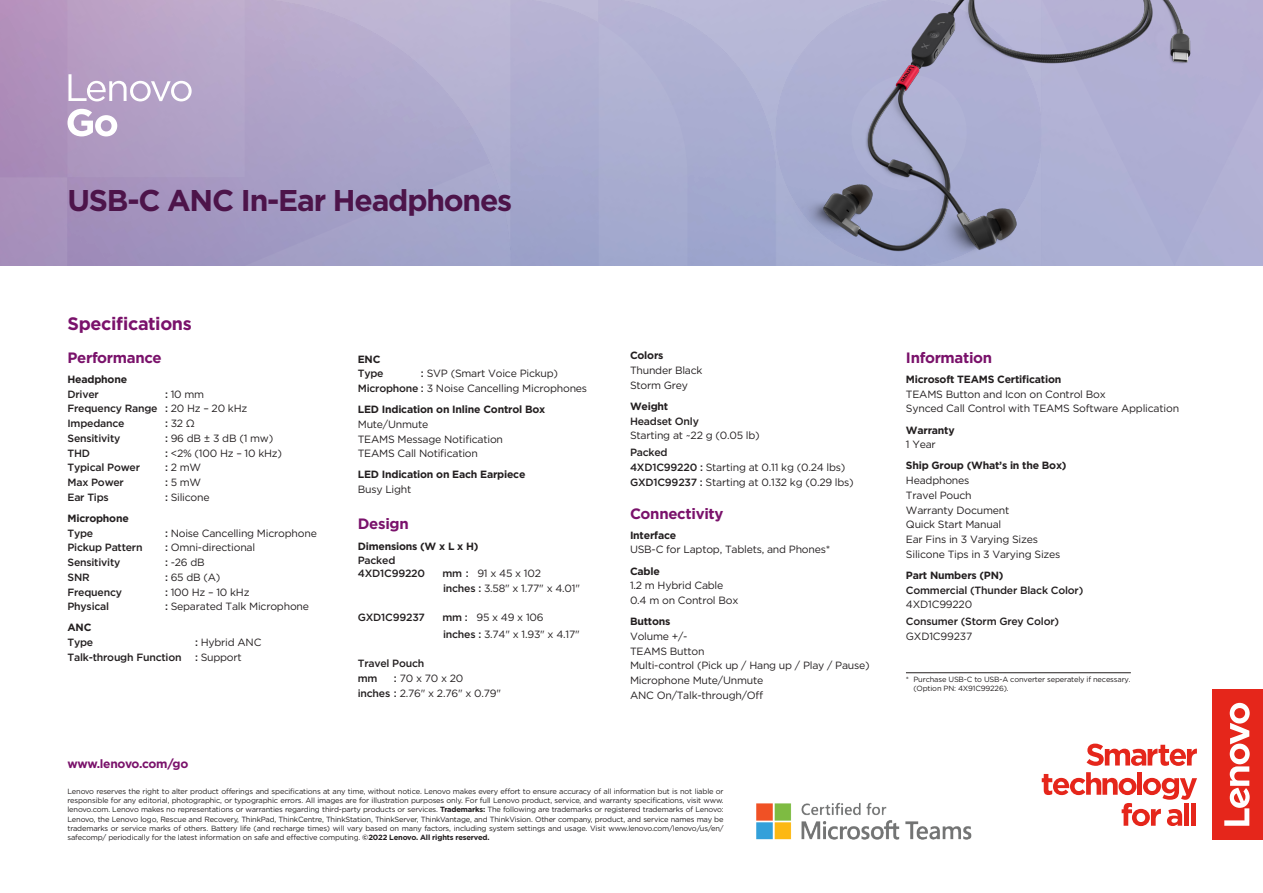
<style>
.page{position:relative;width:1263px;height:893px;background:#fff}
.page>*{position:absolute;margin:0;border:0;box-sizing:border-box;transform-origin:0 0}
.Title_-_Dark{font:700 30px "Gotham";letter-spacing:-.04em;color:#4d144a}
.Subhead_-_Dark{font:700 18px "Gotham";letter-spacing:-.02em;color:#7a126b}
.Spec_categories{font:700 15px "Gotham";letter-spacing:-.02em;color:#7a126b}
.t1{font:700 12px "Gotham";letter-spacing:-.025em;color:#7a126b}
.t2{font:10.5px "Gotham";letter-spacing:-.02em;color:#231f20}
.t3{font:500 10.5px/12.6px "Gotham";letter-spacing:-.02em;color:#231f20}
.t4{font:700 10.5px "Gotham";letter-spacing:-.02em;color:#231f20}
.Fine_print{font:7.5px/9.3px "Gotham";letter-spacing:-.02em;color:#231f20;text-align:justify}
.s1{font-weight:500}
.s2{font-weight:400}
.s3{font-weight:700}
</style>
<div class="page">
<svg style="left:1086px;top:744px;width:111px;height:22px"></svg>
<svg style="left:1042px;top:772px;width:155px;height:54px"></svg>
<div style="left:1184px;top:803px;width:5px;height:23px;background:#e5261b"></div>
<hr style="left:1191px;top:803px;width:4px;height:23px;background:#e5261b">
<div style="left:1213px;top:689px;width:50px;height:151px;background:#e5261b"></div>
<svg style="left:1224px;top:703px;width:26px;height:123px"></svg>
<svg style="left:68px;top:74px;width:124px;height:27px"></svg>
<svg style="left:68px;top:109px;width:49px;height:27px"></svg>
<img style="left:773px;top:0;width:484px;height:266px">
<img style="left:756px;top:802px;width:216px;height:38px">
<hr style="left:906px;top:672px;width:225px;height:1px;background:#231f20">
<p class="Title_-_Dark" style="left:67px;top:181px;width:446px">USB-C ANC In-Ear Headphones</p>
<p class="Subhead_-_Dark" style="left:68px;top:311px;width:126px">Specifications</p>
<p class="Spec_categories" style="left:68px;top:348px;width:96px">Performance</p>
<p class="t4" style="left:68px;top:372px;width:61px">Headphone</p>
<p class="t3" style="left:68px;top:388px;width:33px">Driver</p>
<p class="t2" style="left:165px;top:387px;width:41px"><span class="s1">:</span> 10 mm</p>
<p class="t3" style="left:68px;top:402px;width:181px">Frequency Range : <span class="s2">20 Hz – 20 kHz</span></p>
<p class="t3" style="left:68px;top:417px;width:59px">Impedance</p>
<p class="t2" style="left:165px;top:417px;width:32px"><span class="s1">:</span> 32 Ω</p>
<p class="t3" style="left:68px;top:432px;width:54px">Sensitivity</p>
<p class="t2" style="left:165px;top:431px;width:110px"><span class="s1">:</span> 96 dB ± 3 dB (1 mw)</p>
<p class="t3" style="left:68px;top:446px;width:24px">THD</p>
<p class="t2" style="left:165px;top:446px;width:119px"><span class="s1">:</span> &lt;2% (100 Hz – 10 kHz)</p>
<p class="t3" style="left:68px;top:461px;width:74px">Typical Power</p>
<p class="t2" style="left:165px;top:461px;width:38px"><span class="s1">:</span> 2 mW</p>
<p class="t3" style="left:68px;top:476px;width:58px">Max Power</p>
<p class="t2" style="left:165px;top:476px;width:38px"><span class="s1">:</span> 5 mW</p>
<p class="t3" style="left:68px;top:491px;width:43px">Ear Tips</p>
<p class="t2" style="left:165px;top:490px;width:46px"><span class="s1">:</span> Silicone</p>
<p class="t4" style="left:68px;top:511px;width:63px">Microphone</p>
<p class="t3" style="left:68px;top:526px;width:27px">Type</p>
<p class="t2" style="left:165px;top:526px;width:153px"><span class="s1">:</span> Noise Cancelling Microphone</p>
<p class="t3" style="left:68px;top:541px;width:77px">Pickup Pattern</p>
<p class="t2" style="left:165px;top:541px;width:92px"><span class="s1">:</span> Omni-directional</p>
<p class="t3" style="left:68px;top:556px;width:54px">Sensitivity</p>
<p class="t2" style="left:165px;top:556px;width:41px"><span class="s1">:</span> -26 dB</p>
<p class="t3" style="left:68px;top:571px;width:24px">SNR</p>
<p class="t2" style="left:165px;top:570px;width:57px"><span class="s1">:</span> 65 dB (A)</p>
<p class="t3" style="left:68px;top:585px;width:56px">Frequency</p>
<p class="t2" style="left:165px;top:585px;width:86px"><span class="s1">:</span> 100 Hz – 10 kHz</p>
<p class="t3" style="left:68px;top:600px;width:43px">Physical</p>
<p class="t2" style="left:165px;top:600px;width:146px"><span class="s1">:</span> Separated Talk Microphone</p>
<p class="t4" style="left:68px;top:621px;width:25px">ANC</p>
<p class="t3" style="left:68px;top:636px;width:27px">Type</p>
<p class="t2" style="left:195px;top:636px;width:68px"><span class="s1">:</span> Hybrid ANC</p>
<p class="t3" style="left:68px;top:651px;width:116px">Talk-through Function</p>
<p class="t2" style="left:195px;top:650px;width:48px"><span class="s1">:</span> Support</p>
<p class="t4" style="left:358px;top:352px;width:24px">ENC</p>
<p class="t3" style="left:358px;top:367px;width:27px">Type</p>
<p class="t2" style="left:421px;top:367px;width:139px"><span class="s1">:</span> SVP (Smart Voice Pickup)</p>
<p class="t2" style="left:358px;top:382px;width:231px"><span class="s1">Microphone :</span> 3 Noise Cancelling Microphones</p>
<p class="t4" style="left:358px;top:402px;width:189px">LED Indication on Inline Control Box</p>
<p class="t2" style="left:358px;top:417px;width:72px">Mute/Unmute</p>
<p class="t2" style="left:358px;top:432px;width:147px">TEAMS Message Notification</p>
<p class="t2" style="left:358px;top:447px;width:122px">TEAMS Call Notification</p>
<p class="t4" style="left:358px;top:468px;width:169px">LED Indication on Each Earpiece</p>
<p class="t2" style="left:358px;top:483px;width:55px">Busy Light</p>
<p class="Spec_categories" style="left:358px;top:514px;width:52px">Design</p>
<p class="t4" style="left:358px;top:539px;width:122px">Dimensions (W x L x H)</p>
<p class="t3" style="left:358px;top:554px;width:69px">Packed<br>4XD1C99220</p>
<p class="t2" style="left:442px;top:566px;width:100px"><span class="s1">mm :</span> 91 x 45 x 102</p>
<p class="t2" style="left:443px;top:581px;width:139px"><span class="s1">inches :</span> 3.58" x 1.77" x 4.01"</p>
<p class="t3" style="left:358px;top:611px;width:69px">GXD1C99237</p>
<p class="t2" style="left:442px;top:611px;width:103px"><span class="s1">mm :</span> 95 x 49 x 106</p>
<p class="t2" style="left:443px;top:627px;width:138px"><span class="s1">inches :</span> 3.74" x 1.93" x 4.17"</p>
<p class="t3" style="left:358px;top:657px;width:68px">Travel Pouch</p>
<p class="t3" style="left:358px;top:672px;width:21px">mm</p>
<p class="t2" style="left:394px;top:672px;width:71px"><span class="s1">:</span> 70 x 70 x 20</p>
<p class="t2" style="left:358px;top:686px;width:145px"><span class="s1">inches :</span> 2.76" x 2.76" x 0.79"</p>
<p class="t4" style="left:630px;top:349px;width:35px">Colors</p>
<p class="t2" style="left:630px;top:363px;width:74px">Thunder Black</p>
<p class="t2" style="left:630px;top:378px;width:60px">Storm Grey</p>
<p class="t4" style="left:630px;top:399px;width:40px">Weight</p>
<p class="t3" style="left:630px;top:414px;width:70px">Headset Only</p>
<p class="t2" style="left:630px;top:429px;width:131px">Starting at ~22 g (0.05 lb)</p>
<p class="t3" style="left:630px;top:446px;width:39px">Packed</p>
<p class="t2" style="left:630px;top:460px;width:217px"><span class="s1">4XD1C99220 :</span> Starting at 0.11 kg (0.24 lbs)</p>
<p class="t2" style="left:630px;top:475px;width:225px"><span class="s1">GXD1C99237 :</span> Starting at 0.132 kg (0.29 lbs)</p>
<p class="Spec_categories" style="left:630px;top:503px;width:95px">Connectivity</p>
<p class="t4" style="left:630px;top:528px;width:48px">Interface</p>
<p class="t2" style="left:630px;top:543px;width:202px">USB-C for Laptop, Tablets, and Phones*</p>
<p class="t4" style="left:630px;top:564px;width:31px">Cable</p>
<p class="t2" style="left:630px;top:579px;width:95px">1.2 m Hybrid Cable</p>
<p class="t2" style="left:630px;top:593px;width:110px">0.4 m on Control Box</p>
<p class="t4" style="left:630px;top:614px;width:42px">Buttons</p>
<p class="t2" style="left:630px;top:629px;width:59px">Volume +/-</p>
<p class="t2" style="left:630px;top:644px;width:76px">TEAMS Button</p>
<p class="t2" style="left:630px;top:659px;width:241px">Multi-control (Pick up / Hang up / Play / Pause)</p>
<p class="t2" style="left:630px;top:673px;width:135px">Microphone Mute/Unmute</p>
<p class="t2" style="left:630px;top:688px;width:135px">ANC On/Talk-through/Off</p>
<p class="t1" style="left:68px;top:756px;width:122px">www.lenovo.com/go</p>
<p class="Fine_print" style="left:68px;top:786px;width:658px">Lenovo reserves the right to alter product offerings and specifications at any time, without notice. Lenovo makes every effort to ensure accuracy of all information but is not liable or responsible for any editorial, photographic, or typographic errors. All images are for illustration purposes only. For full Lenovo product, service, and warranty specifications, visit www. lenovo.com. Lenovo makes no representations or warranties regarding third-party products or services. <span class="s3">Trademarks:</span> The following are trademarks or registered trademarks of Lenovo:<br>Lenovo, the Lenovo logo, Rescue and Recovery, ThinkPad, ThinkCentre, ThinkStation, ThinkServer, ThinkVantage, and ThinkVision. Other company, product, and service names may be trademarks or service marks of others. Battery life (and recharge times) will vary based on many factors, including system settings and usage. Visit www.lenovo.com/lenovo/us/en/ safecomp/ periodically for the latest information on safe and effective computing. <span class="s3">©2022 Lenovo. All rights reserved.</span></p>
<p class="Spec_categories" style="left:906px;top:348px;width:88px">Information</p>
<p class="t4" style="left:906px;top:372px;width:157px">Microsoft TEAMS Certification</p>
<p class="t2" style="left:906px;top:387px;width:201px">TEAMS Button and Icon on Control Box</p>
<p class="t2" style="left:906px;top:402px;width:275px">Synced Call Control with TEAMS Software Application</p>
<p class="t4" style="left:906px;top:423px;width:50px">Warranty</p>
<p class="t2" style="left:906px;top:438px;width:31px">1 Year</p>
<p class="t4" style="left:906px;top:459px;width:162px">Ship Group (What’s in the Box)</p>
<p class="t2" style="left:906px;top:474px;width:65px">Headphones</p>
<p class="t2" style="left:906px;top:488px;width:67px">Travel Pouch</p>
<p class="t2" style="left:906px;top:503px;width:105px">Warranty Document</p>
<p class="t2" style="left:906px;top:518px;width:97px">Quick Start Manual</p>
<p class="t2" style="left:906px;top:533px;width:134px">Ear Fins in 3 Varying Sizes</p>
<p class="t2" style="left:906px;top:547px;width:156px">Silicone Tips in 3 Varying Sizes</p>
<p class="t4" style="left:906px;top:568px;width:99px">Part Numbers (PN)</p>
<p class="t3" style="left:906px;top:583px;width:179px">Commercial (Thunder Black Color)</p>
<p class="t2" style="left:906px;top:598px;width:68px">4XD1C99220</p>
<p class="t3" style="left:906px;top:615px;width:155px">Consumer (Storm Grey Color)</p>
<p class="t2" style="left:906px;top:629px;width:68px">GXD1C99237</p>
<p class="Fine_print" style="left:913px;top:674px;width:219px;text-indent:-8px">* Purchase USB-C to USB-A converter seperately if necessary. (Option PN: 4X91C99226).</p>
</div>
